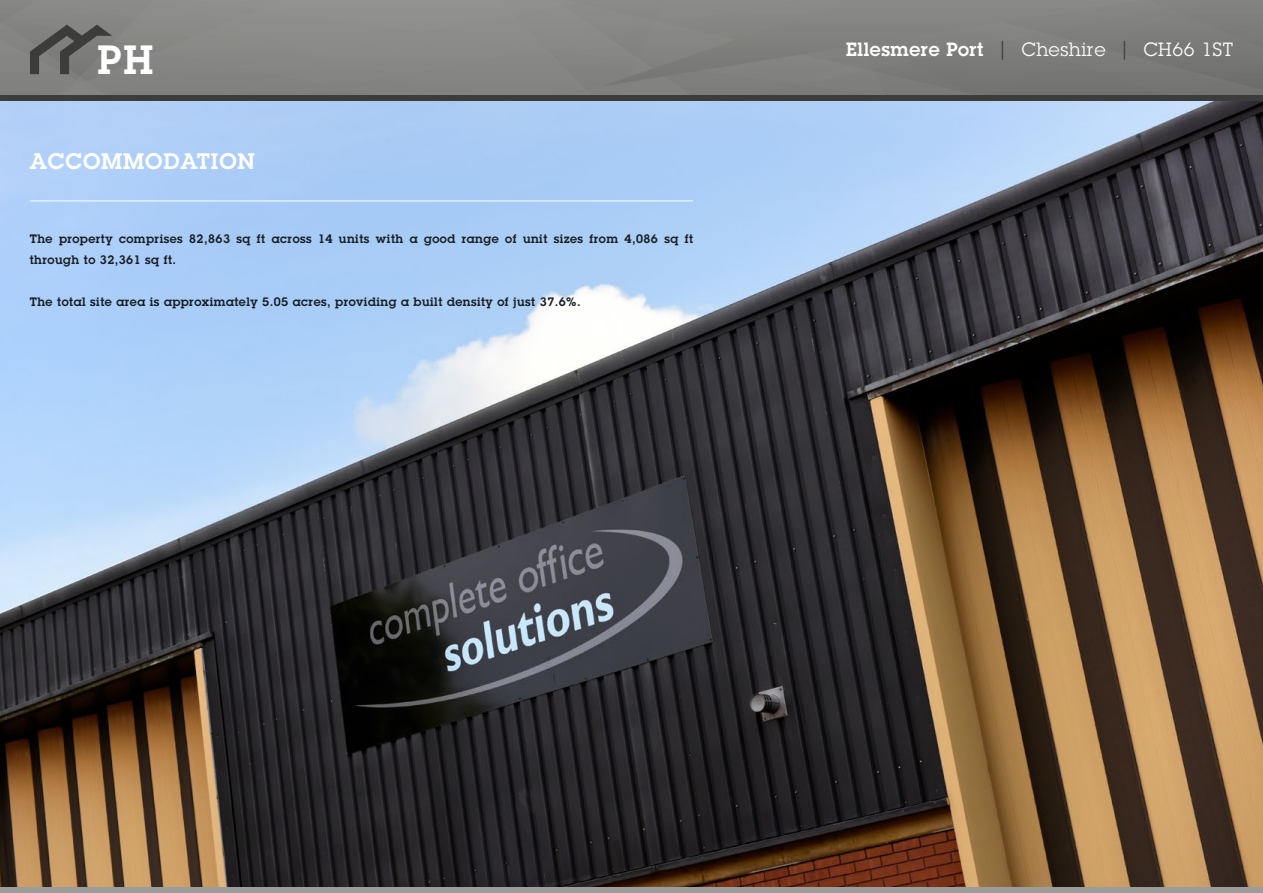
<style>
.page{position:relative;width:1263px;height:893px;background:#fff}
.page>*{position:absolute;margin:0;border:0;box-sizing:border-box;transform-origin:0 0}
.t1{font:600 40.05px "Lubalin Graph Std";color:#fff}
.t2{font:600 22.05px "Lubalin Graph Std";letter-spacing:.04em;color:#fff}
.t3{font:18.75px "Lubalin Graph Std";letter-spacing:.03em;color:#fff}
.t4{font:600 12px/21px "Lubalin Graph Std";letter-spacing:.04em;color:#171c21}
.s1{font-weight:600}
.s2{color:#3c3c3b}
</style>
<div class="page">
<img style="left:0;top:101px;width:1263px;height:787px">
<div style="left:0;top:888px;width:1263px;height:5px;background:#9c9c9a"></div>
<img style="left:0;top:0;width:1263px;height:96px">
<div style="left:0;top:96px;width:1263px;height:5px;background:#3c3c3b"></div>
<svg style="left:30px;top:25px;width:82px;height:49px;background:#696968"></svg>
<hr style="left:30px;top:201px;width:663px;height:1px;background:#fff">
<h1 class="t1" style="left:97px;top:33px;width:57px">PH</h1>
<h3 class="t3" style="left:846px;top:38px;width:388px"><span class="s1">Ellesmere Port</span> <span class="s2">|</span> Cheshire <span class="s2">|</span> CH66 1ST</h3>
<h2 class="t2" style="left:30px;top:147px;width:227px">ACCOMMODATION</h2>
<p class="t4" style="left:30px;top:228px;width:665px">The property comprises 82,863 sq ft across 14 units with a good range of unit sizes from 4,086 sq ft through to 32,361 sq ft.</p>
<p class="t4" style="left:30px;top:291px;width:552px">The total site area is approximately 5.05 acres, providing a built density of just 37.6%.</p>
</div>
